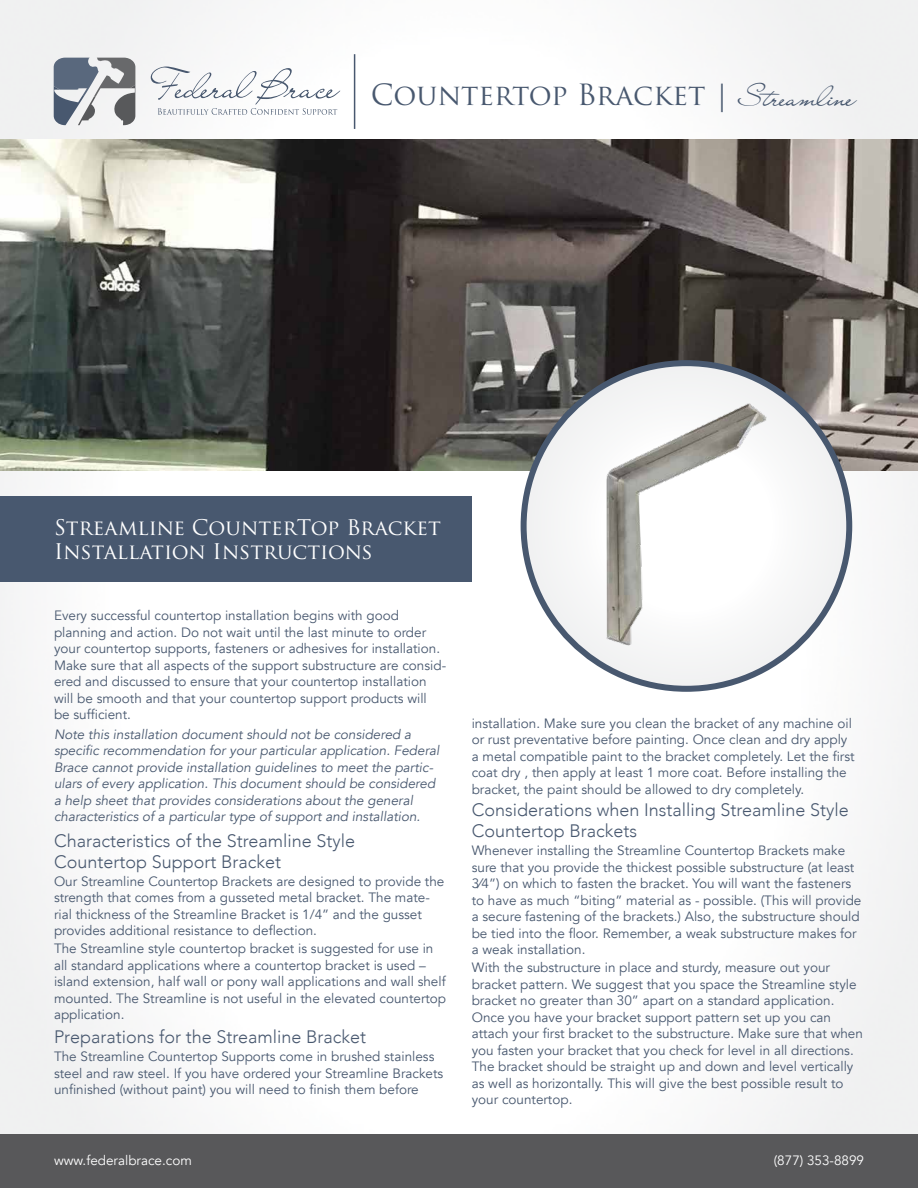
<style>
.page{position:relative;width:918px;height:1188px;background:#fff}
.page>*{position:absolute;margin:0;border:0;box-sizing:border-box;transform-origin:0 0}
.t1{font:28.5px "Trajan Pro";color:#48586f}
.Header_White{font:21px/24px "Trajan Pro";color:#fff}
.sub_headers{font:300 18px/21px "Avenir";color:#48586f}
.body{font:13.5px/16.5px "Avenir";color:#48586f}
.sub_headers-2{font:13.5px/16.5px "Avenir";color:#48586f}
.body_italic{font:italic 13.5px/16.5px "Avenir";color:#48586f}
.t2{font:13.5px "Avenir";color:#fff}
.s1{font-family:"Liana"}
</style>
<div class="page">
<img style="left:0;top:0;width:918px;height:1134px">
<div style="left:0;top:1134px;width:918px;height:54px;background:#58585a"></div>
<svg style="left:151px;top:67px;width:189px;height:48px"></svg>
<svg style="left:54px;top:58px;width:81px;height:67px"></svg>
<hr style="left:354px;top:54px;width:1px;height:75px;background:#48586f">
<img style="left:0;top:139px;width:918px;height:331px">
<div style="left:0;top:496px;width:472px;height:85px;background:#48586f"></div>
<svg style="left:524px;top:363px;width:325px;height:326px"></svg>
<img style="left:601px;top:398px;width:171px;height:251px">
<p class="t1" style="left:371px;top:77px;width:486px">Countertop Bracket | <span class="s1">Streamline</span></p>
<p class="Header_White" style="left:54px;top:515px;width:389px">Streamline CounterTop Bracket<br>Installation Instructions</p>
<p class="body" style="left:54px;top:608px;width:394px">Every successful countertop installation begins with good planning and action. Do not wait until the last minute to order your countertop supports, fasteners or adhesives for installation.<br>Make sure that all aspects of the support substructure are consid&shy;ered and discussed to ensure that your countertop installation will be smooth and that your countertop support products will<br>be sufficient.</p>
<p class="body_italic" style="left:54px;top:726px;width:387px">Note this installation document should not be considered a specific recommendation for your particular application. Federal Brace cannot provide installation guidelines to meet the partic&shy;ulars of every application. This document should be considered a help sheet that provides considerations about the general characteristics of a particular type of support and installation.</p>
<p class="sub_headers" style="left:54px;top:830px;width:303px">Characteristics of the Streamline Style<br>Countertop Support Bracket</p>
<p class="sub_headers-2" style="left:54px;top:873px;width:392px">Our Streamline Countertop Brackets are designed to provide the strength that comes from a gusseted metal bracket. The mate&shy;rial thickness of the Streamline Bracket is 1/4” and the gusset provides additional resistance to deflection.</p>
<p class="body" style="left:54px;top:941px;width:394px">The Streamline style countertop bracket is suggested for use in all standard applications where a countertop bracket is used – island extension, half wall or pony wall applications and wall shelf mounted. The Streamline is not useful in the elevated countertop application.</p>
<p class="sub_headers" style="left:54px;top:1027px;width:314px">Preparations for the Streamline Bracket</p>
<p class="sub_headers-2" style="left:54px;top:1049px;width:391px">The Streamline Countertop Supports come in brushed stainless steel and raw steel. If you have ordered your Streamline Brackets unfinished (without paint) you will need to finish them before</p>
<p class="sub_headers-2" style="left:472px;top:715px;width:384px">installation. Make sure you clean the bracket of any machine oil or rust preventative before painting. Once clean and dry apply a metal compatible paint to the bracket completely. Let the first coat dry , then apply at least 1 more coat. Before installing the bracket, the paint should be allowed to dry completely.</p>
<p class="sub_headers" style="left:472px;top:800px;width:379px">Considerations when Installing Streamline Style<br>Countertop Brackets</p>
<p class="sub_headers-2" style="left:472px;top:843px;width:391px">Whenever installing the Streamline Countertop Brackets make sure that you provide the thickest possible substructure (at least 3⁄4”) on which to fasten the bracket. You will want the fasteners to have as much “biting” material as - possible. (This will provide a secure fastening of the brackets.) Also, the substructure should be tied into the floor. Remember, a weak substructure makes for a weak installation.</p>
<p class="body" style="left:472px;top:960px;width:393px">With the substructure in place and sturdy, measure out your bracket pattern. We suggest that you space the Streamline style bracket no greater than 30” apart on a standard application.<br>Once you have your bracket support pattern set up you can attach your first bracket to the substructure. Make sure that when you fasten your bracket that you check for level in all directions.<br>The bracket should be straight up and down and level vertically as well as horizontally. This will give the best possible result to your countertop.</p>
<p class="t2" style="left:54px;top:1152px;width:139px">www.federalbrace.com</p>
<p class="t2" style="left:774px;top:1152px;width:92px">(877) 353-8899</p>
</div>
